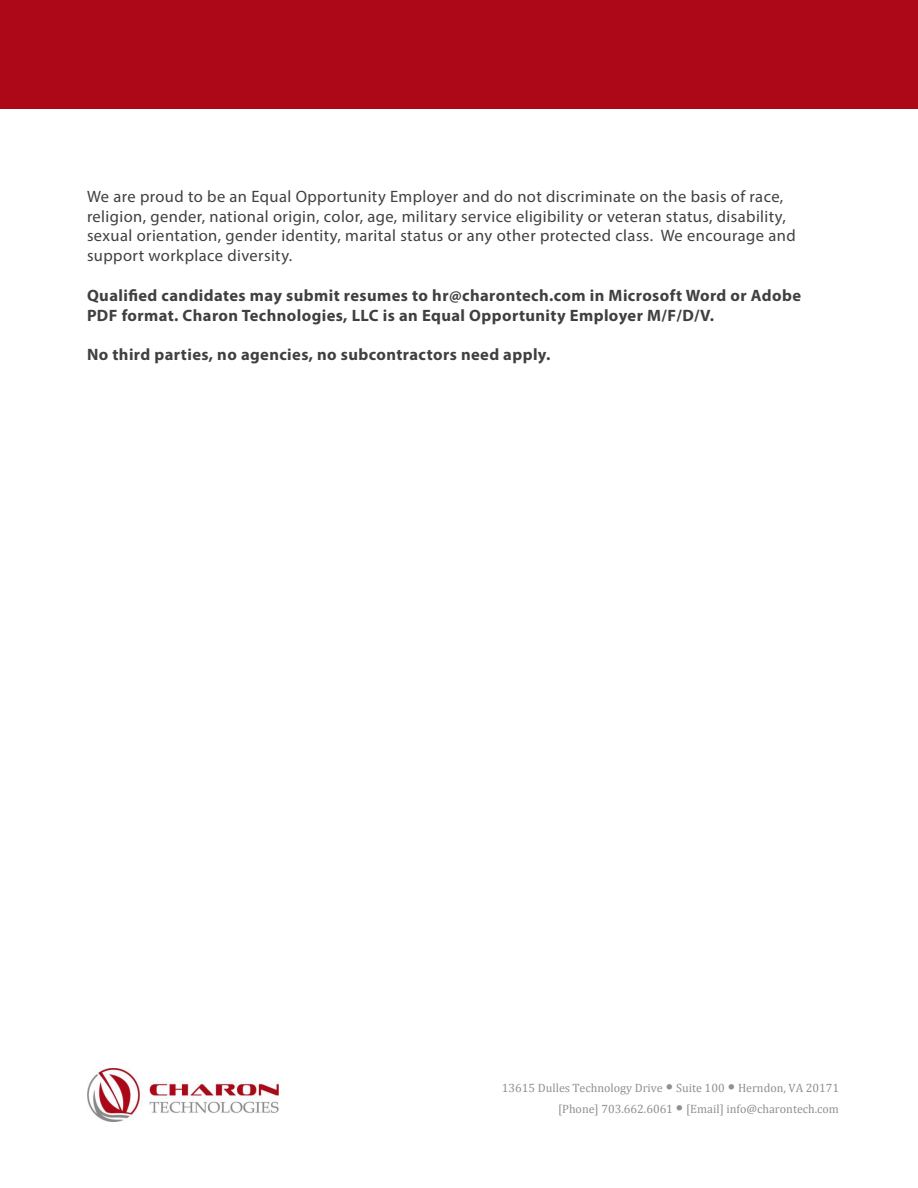
<style>
.page{position:relative;width:918px;height:1188px;background:#fff}
.page>*{position:absolute;margin:0;border:0;box-sizing:border-box;transform-origin:0 0}
.t1{font:16.5px/19.8px "Myriad Pro";letter-spacing:.025em;color:#404040}
.t2{font:700 16.5px/19.8px "Myriad Pro";letter-spacing:.025em;color:#404040}
.t3{font:12px/20.9px "Cambria";color:#8e9091;text-align:right}
.s1{font-size:18px}
</style>
<div class="page">
<img style="left:87px;top:1068px;width:191px;height:53px">
<div style="left:0;top:0;width:918px;height:109px;background:#ad0817"></div>
<p class="t1" style="left:87px;top:186px;width:710px">We are proud to be an Equal Opportunity Employer and do not discriminate on the basis of race, religion, gender, national origin, color, age, military service eligibility or veteran status, disability, sexual orientation, gender identity, marital status or any other protected class. We encourage and support workplace diversity.</p>
<p class="t2" style="left:87px;top:286px;width:716px">Qualified candidates may submit resumes to hr@charontech.com in Microsoft Word or Adobe<br>PDF format. Charon Technologies, LLC is an Equal Opportunity Employer M/F/D/V.</p>
<p class="t2" style="left:87px;top:345px;width:465px">No third parties, no agencies, no subcontractors need apply.</p>
<p class="t3" style="left:502px;top:1078px;width:339px">13615 Dulles Technology Drive <span class="s1">•</span> Suite 100 <span class="s1">•</span> Herndon, VA 20171 [Phone] 703.662.6061 <span class="s1">•</span> [Email] info@charontech.com</p>
</div>
